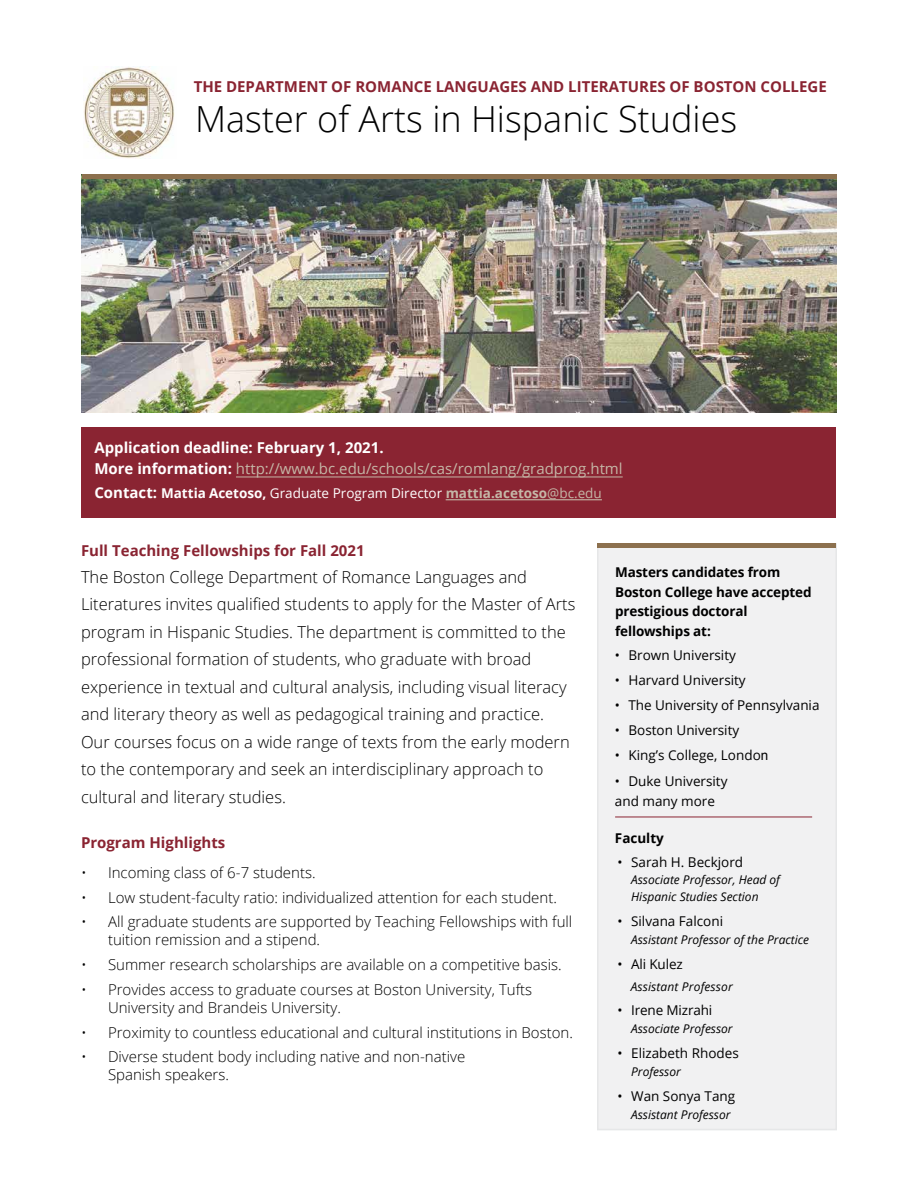
<style>
.page{position:relative;width:918px;height:1188px;background:#fff}
.page>*{position:absolute;margin:0;border:0;box-sizing:border-box;transform-origin:0 0}
.t1{font:300 36px "Open Sans";color:#000}
.t2{font:300 16.5px/27.5px "Open Sans";color:#000}
.t3{font:300 15px/18px "Open Sans";color:#000}
.t4{font:700 15px "Open Sans";color:#8a2432}
.t5{font:700 15px/21.1px "Open Sans";color:#fff}
.t6{font:13.5px/19.5px "Open Sans";color:#000}
.t7{font:700 13.5px/19.5px "Open Sans";letter-spacing:-.01em;color:#000}
.t8{font:13.5px "Open Sans";color:#fff}
.t9{font:italic 12px/17px "Open Sans";color:#000}
.s1{font-weight:400;color:#c5b7a7}
.s2{font-weight:700;font-size:15px}
.s3{font-weight:700}
.s4{font-weight:700;color:#c5b7a7}
.s5{color:#c5b7a7}
.s6{font-family:"Arial"}
</style>
<div class="page">
<img style="left:82px;top:179px;width:754px;height:234px">
<div style="left:597px;top:543px;width:240px;height:587px;background:#f1f1f2;border:2px solid #e6e7e8"></div>
<img style="left:84px;top:67px;width:91px;height:91px">
<div style="left:82px;top:427px;width:754px;height:90px;background:#8a2432"></div>
<hr style="left:446px;top:499px;width:156px;height:1px;background:#c5b7a7">
<hr style="left:236px;top:477px;width:387px;height:1px;background:#c5b7a7">
<hr style="left:615px;top:817px;width:197px;height:1px;background:#8a2432">
<div style="left:598px;top:543px;width:238px;height:5px;background:#8c704e"></div>
<div style="left:82px;top:174px;width:754px;height:5px;background:#8c704e"></div>
<p class="t4" style="left:194px;top:76px;width:635px">THE DEPARTMENT OF ROMANCE LANGUAGES AND LITERATURES OF BOSTON COLLEGE</p>
<h1 class="t1" style="left:195px;top:94px;width:544px">Master of Arts in Hispanic Studies</h1>
<p class="t5" style="left:94px;top:437px;width:530px">Application deadline: February 1, 2021.<br>More information: <span class="s1">http://www.bc.edu/schools/cas/romlang/gradprog.html</span></p>
<p class="t8" style="left:94px;top:483px;width:509px"><span class="s2">Contact:</span> <span class="s3">Mattia Acetoso,</span> Graduate Program Director <span class="s4">mattia.acetoso</span><span class="s5">@bc.edu</span></p>
<p class="t4" style="left:81px;top:540px;width:285px">Full Teaching Fellowships for Fall 2021</p>
<p class="t2" style="left:81px;top:563px;width:496px">The Boston College Department of Romance Languages and Literatures invites qualified students to apply for the Master of Arts program in Hispanic Studies. The department is committed to the professional formation of students, who graduate with broad experience in textual and cultural analysis, including visual literacy and literary theory as well as pedagogical training and practice.<br>Our courses focus on a wide range of texts from the early modern to the contemporary and seek an interdisciplinary approach to cultural and literary studies.</p>
<p class="t4" style="left:81px;top:832px;width:146px">Program Highlights</p>
<p class="t3" style="left:81px;top:863px;width:236px">• Incoming class of 6-7 students.</p>
<p class="t3" style="left:81px;top:888px;width:477px">• Low student-faculty ratio: individualized attention for each student.</p>
<p class="t3" style="left:108px;top:913px;width:466px;text-indent:-27px">• All graduate students are supported by Teaching Fellowships with full tuition remission and a stipend.</p>
<p class="t3" style="left:81px;top:955px;width:482px">• Summer research scholarships are available on a competitive basis.</p>
<p class="t3" style="left:108px;top:980px;width:426px;text-indent:-27px">• Provides access to graduate courses at Boston University, Tufts<br>University and Brandeis University.</p>
<p class="t3" style="left:81px;top:1023px;width:493px">• Proximity to countless educational and cultural institutions in Boston.</p>
<p class="t3" style="left:108px;top:1048px;width:359px;text-indent:-27px">• Diverse student body including native and non-native<br>Spanish speakers.</p>
<p class="t7" style="left:615px;top:562px;width:198px">Masters candidates from<br>Boston College have accepted prestigious doctoral fellowships at:</p>
<p class="t6" style="left:615px;top:645px;width:123px">• Brown University</p>
<p class="t6" style="left:615px;top:670px;width:132px">• Harvard University</p>
<p class="t6" style="left:615px;top:695px;width:206px">• The University of Pennsylvania</p>
<p class="t6" style="left:615px;top:720px;width:126px">• Boston University</p>
<p class="t6" style="left:615px;top:745px;width:155px">• King’s College, Londo<span class="s6">n</span></p>
<p class="t6" style="left:615px;top:771px;width:114px">• Duke University and many more</p>
<p class="t7" style="left:615px;top:828px;width:51px">Faculty</p>
<p class="t6" style="left:618px;top:852px;width:127px">• Sarah H. Beckjord</p>
<p class="t9" style="left:631px;top:871px;width:150px">Associate Professor, Head of<br>Hispanic Studies Section</p>
<p class="t6" style="left:618px;top:911px;width:107px">• Silvana Falconi</p>
<p class="t9" style="left:631px;top:931px;width:179px">Assistant Professor of the Practice</p>
<p class="t6" style="left:618px;top:954px;width:67px">• Ali Kulez</p>
<p class="t9" style="left:631px;top:978px;width:104px">Assistant Professor</p>
<p class="t6" style="left:618px;top:1000px;width:96px">• Irene Mizrahi</p>
<p class="t9" style="left:631px;top:1020px;width:103px">Associate Professor</p>
<p class="t6" style="left:618px;top:1043px;width:123px">• Elizabeth Rhodes</p>
<p class="t9" style="left:631px;top:1063px;width:51px">Professor</p>
<p class="t6" style="left:618px;top:1086px;width:119px">• Wan Sonya Tang</p>
<p class="t9" style="left:631px;top:1106px;width:101px">Assistant Professor</p>
</div>
